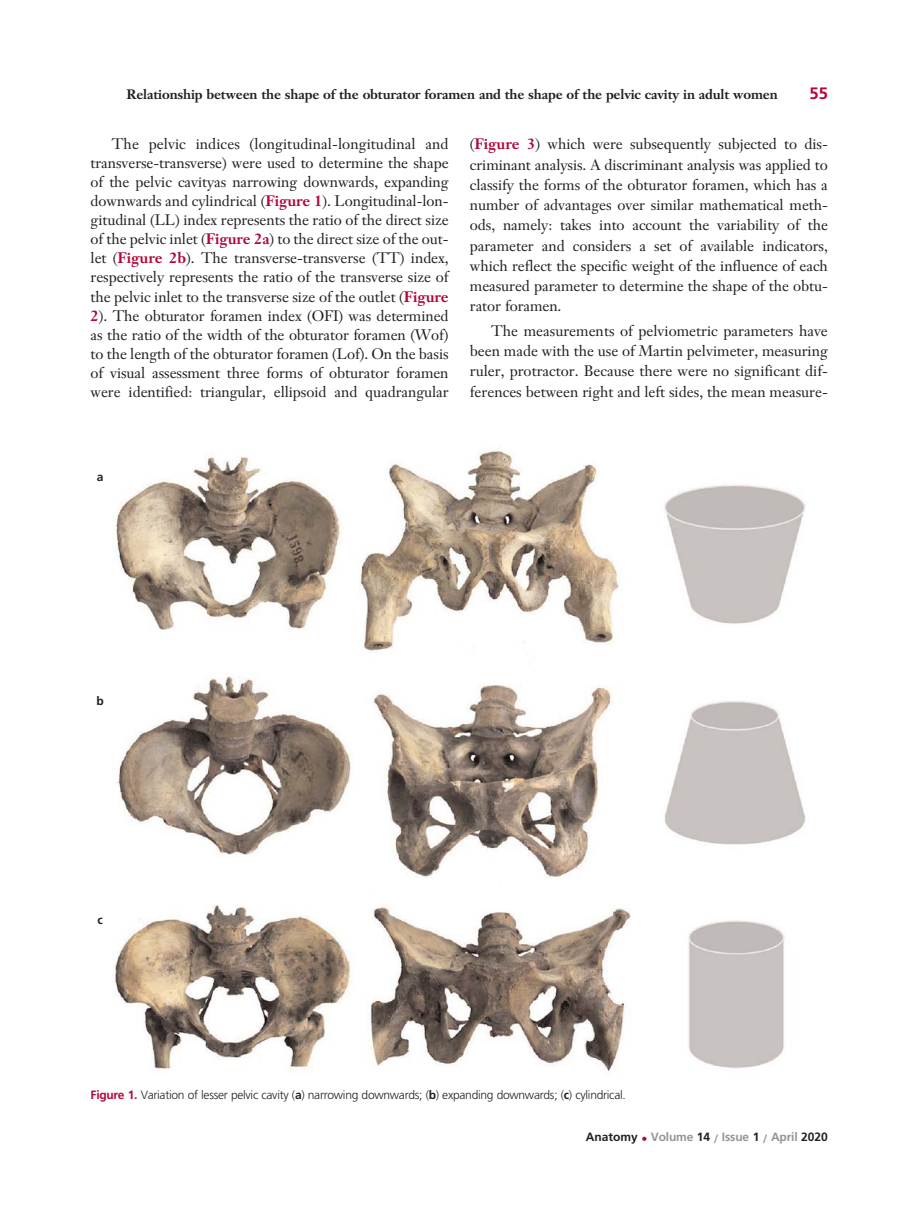
<style>
.page{position:relative;width:919px;height:1217px;background:#fff}
.page>*{position:absolute;margin:0;border:0;box-sizing:border-box;transform-origin:0 0}
.t1{font:700 16.5px "Frutiger";color:#b30738}
.t2{font:15px/19px "Janson Text";letter-spacing:-.005em;color:#231f20;text-align:justify}
.t3{font:700 13.5px "Janson Text";letter-spacing:-.01em;color:#231f20}
.t4{font:300 12px "Frutiger";letter-spacing:-.02em;color:#231f20}
.t5{font:700 12px "Frutiger";letter-spacing:-.01em;color:#939598}
.t6{font:700 12px "Frutiger";color:#231f20}
.s1{font-weight:700;color:#b30738}
.s2{font-weight:700}
.s3{color:#231f20}
.s4{color:#b30738}
</style>
<div class="page">
<img style="left:112px;top:450px;width:694px;height:622px">
<p class="t3" style="left:126px;top:89px;width:652px">Relationship between the shape of the obturator foramen and the shape of the pelvic cavity in adult women</p>
<p class="t1" style="left:809px;top:87px;width:20px">55</p>
<p class="t2" style="left:91px;top:136px;width:359px;text-indent:21px">The pelvic indices (longitudinal-longitudinal and transverse-transverse) were used to determine the shape of the pelvic cavityas narrowing downwards, expanding downwards and cylindrical (<span class="s1">Figure 1</span>). Longitudinal-lon&shy;gitudinal (LL) index represents the ratio of the direct size of the pelvic inlet (<span class="s1">Figure 2a</span>) to the direct size of the out&shy;let (<span class="s1">Figure 2b</span>). The transverse-transverse (TT) index, respectively represents the ratio of the transverse size of the pelvic inlet to the transverse size of the outlet (<span class="s1">Figure 2</span>). The obturator foramen index (OFI) was determined as the ratio of the width of the obturator foramen (Wof) to the length of the obturator foramen (Lof). On the basis of visual assessment three forms of obturator foramen were identified: triangular, ellipsoid and quadrangular</p>
<p class="t2" style="left:470px;top:136px;width:359px;line-height:20.2px">(<span class="s1">Figure 3</span>) which were subsequently subjected to dis&shy;criminant analysis. A discriminant analysis was applied to classify the forms of the obturator foramen, which has a number of advantages over similar mathematical meth&shy;ods, namely: takes into account the variability of the parameter and considers a set of available indicators, which reflect the specific weight of the influence of each measured parameter to determine the shape of the obtu&shy;rator foramen.</p>
<p class="t2" style="left:470px;top:322px;width:359px;line-height:20.2px;text-indent:21px">The measurements of pelviometric parameters have been made with the use of Martin pelvimeter, measuring ruler, protractor. Because there were no significant dif&shy;ferences between right and left sides, the mean measure-</p>
<p class="t6" style="left:97px;top:471px;width:8px">a</p>
<p class="t6" style="left:96px;top:695px;width:9px">b</p>
<p class="t6" style="left:97px;top:915px;width:7px">c</p>
<p class="t4" style="left:91px;top:1089px;width:536px"><span class="s1">Figure 1.</span> Variation of lesser pelvic cavity (<span class="s2">a</span>) narrowing downwards; (<span class="s2">b</span>) expanding downwards; (<span class="s2">c</span>) cylindrical.</p>
<p class="t5" style="left:585px;top:1132px;width:244px"><span class="s3">Anatomy</span> <span class="s4">•</span> Volume <span class="s3">14</span> / Issue <span class="s3">1</span> / April <span class="s3">2020</span></p>
</div>
